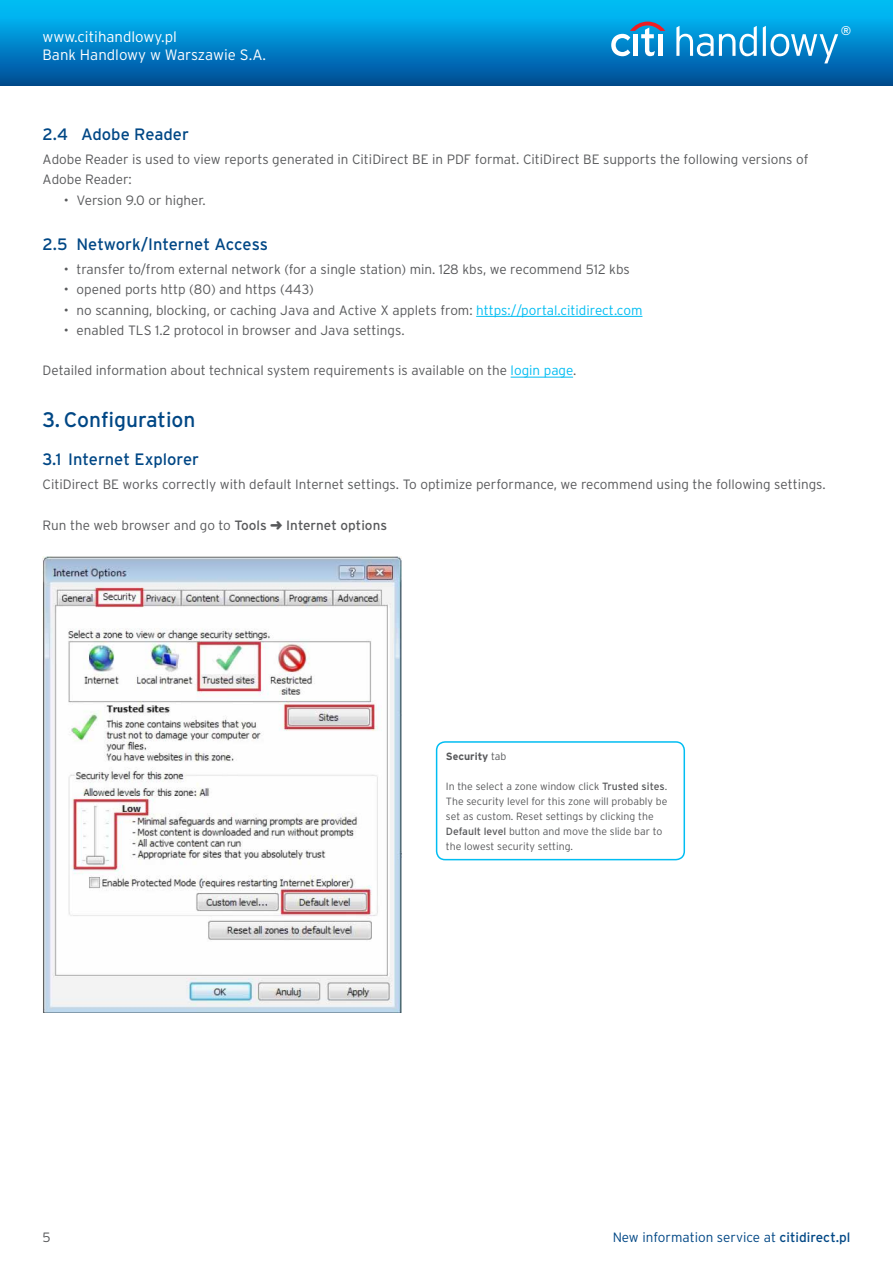
<style>
.page{position:relative;width:893px;height:1263px;background:#fff}
.page>*{position:absolute;margin:0;border:0;box-sizing:border-box;transform-origin:0 0}
.t1{font:21px "Interstate Pl";color:#004785}
.t2{font:16.5px "Interstate Pl";color:#004785}
.t3{font:300 15px/18px "Interstate Pl";color:#fff}
.t4{font:300 13.5px/20.2px "Interstate Pl";color:#58595b}
.t5{font:300 13.5px "Interstate Pl";color:#004785}
.t6{font:12.6px "Interstate Pl";color:#fff}
.t7{font:300 10.5px/15px "Interstate Pl";color:#58595b}
.t8{font:700 10.5px "Interstate Pl";color:#58595b}
.s1{color:#00bdf2}
.s2{font-weight:400}
.s3{font-weight:300}
</style>
<div class="page">
<div style="left:0;top:0;width:893px;height:85px;background:linear-gradient(to bottom,#00c7ff,#004b97)"></div>
<svg style="left:676px;top:26px;width:81px;height:30px"></svg>
<svg style="left:763px;top:26px;width:75px;height:37px"></svg>
<svg style="left:611px;top:22px;width:54px;height:34px"></svg>
<div style="left:658px;top:34px;width:5px;height:22px;background:#fff"></div>
<hr style="left:476px;top:316px;width:166px;height:1px;background:#00bdf2">
<hr style="left:511px;top:377px;width:62px;height:1px;background:#00bdf2">
<img style="left:43px;top:557px;width:358px;height:455px">
<div style="left:436px;top:741px;width:249px;height:119px;border:2px solid #00bdf2;border-radius:9px"></div>
<p class="t3" style="left:43px;top:28px;width:225px">www.citihandlowy.pl<br>Bank Handlowy w Warszawie S.A.</p>
<p class="t6" style="left:841px;top:24px;width:12px">®</p>
<p class="t2" style="left:43px;top:124px;width:148px">2.4 Adobe Reader</p>
<p class="t4" style="left:43px;top:149px;width:767px">Adobe Reader is used to view reports generated in CitiDirect BE in PDF format. CitiDirect BE supports the following versions of<br>Adobe Reader:</p>
<p class="t4" style="left:64px;top:190px;width:143px">• Version 9.0 or higher.</p>
<p class="t2" style="left:43px;top:234px;width:227px">2.5 Network/Internet Access</p>
<p class="t4" style="left:64px;top:259px;width:568px">• transfer to/from external network (for a single station) min. 128 kbs, we recommend 512 kbs</p>
<p class="t4" style="left:64px;top:279px;width:252px">• opened ports http (80) and https (443)</p>
<p class="t4" style="left:64px;top:300px;width:580px">• no scanning, blocking, or caching Java and Active X applets from: <span class="s1">https://portal.citidirect.com</span></p>
<p class="t4" style="left:64px;top:320px;width:342px">• enabled TLS 1.2 protocol in browser and Java settings.</p>
<p class="t4" style="left:43px;top:360px;width:535px">Detailed information about technical system requirements is available on the <span class="s1">login page</span>.</p>
<h1 class="t1" style="left:43px;top:408px;width:155px">3. Configuration</h1>
<p class="t2" style="left:43px;top:450px;width:158px">3.1 Internet Explorer</p>
<p class="t4" style="left:43px;top:474px;width:785px">CitiDirect BE works correctly with default Internet settings. To optimize performance, we recommend using the following settings.</p>
<p class="t4" style="left:43px;top:515px;width:346px">Run the web browser and go to <span class="s2">Tools</span> ➜ <span class="s2">Internet options</span></p>
<p class="t8" style="left:446px;top:751px;width:62px">Security <span class="s3">tab</span></p>
<p class="t7" style="left:446px;top:779px;width:223px">In the select a zone window click <span class="s2">Trusted sites</span>.<br>The security level for this zone will probably be set as custom. Reset settings by clicking the <span class="s2">Default level</span> button and move the slide bar to the lowest security setting.</p>
<p class="t4" style="left:43px;top:1227px;width:10px">5</p>
<p class="t5" style="left:613px;top:1229px;width:239px">New information service at <span class="s2">citidirect.pl</span></p>
</div>
